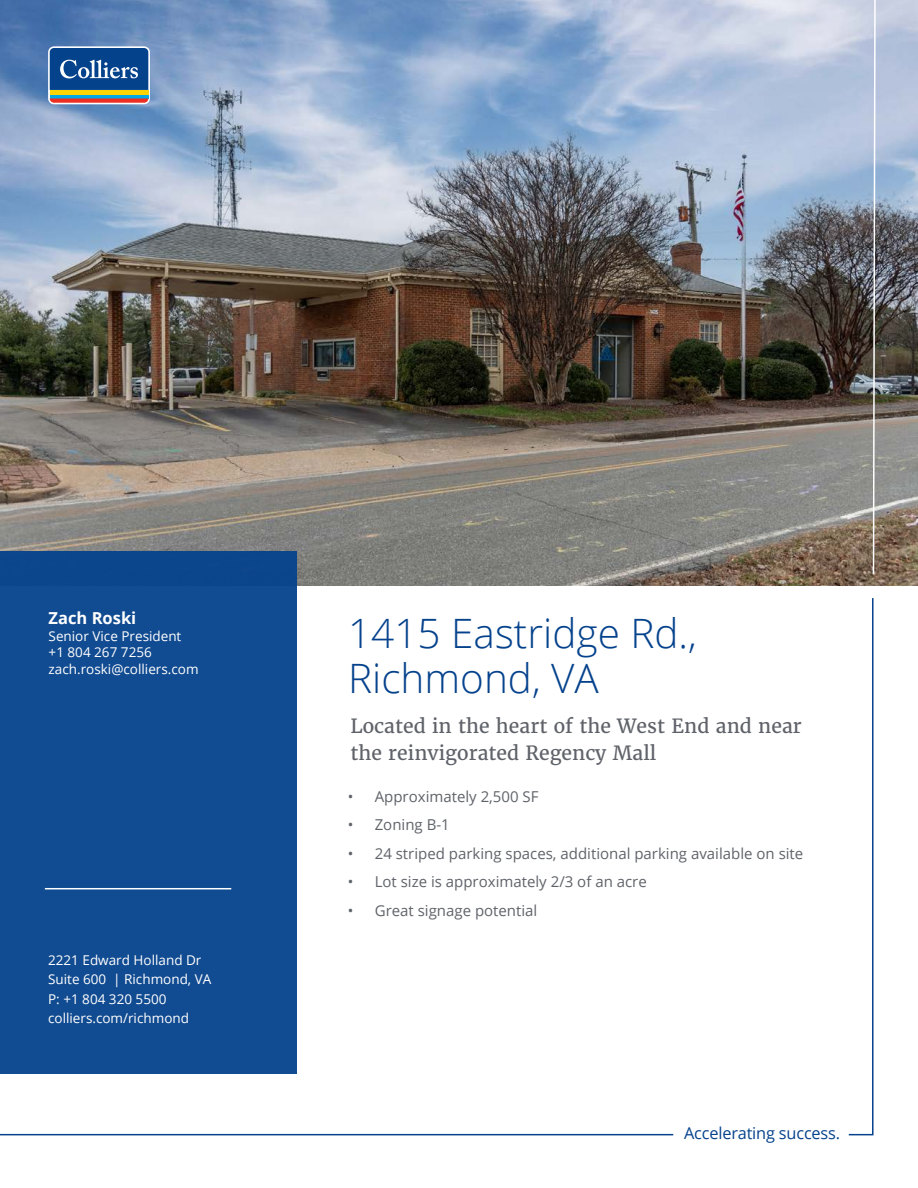
<style>
.page{position:relative;width:918px;height:1188px;background:#fff}
.page>*{position:absolute;margin:0;border:0;box-sizing:border-box;transform-origin:0 0}
.t1{font:300 40.5px "Open Sans";color:#05428c}
.t2{font:19.5px/27px "Merriweather";color:#5f6369}
.t3{font:700 16.5px "Open Sans";color:#fff}
.t4{font:16.35px "Open Sans";letter-spacing:-.01em;color:#05428c}
.t5{font:15px "Open Sans";color:#5f6369}
.t6{font:13.5px "Open Sans";color:#fff}
</style>
<div class="page">
<img style="left:0;top:0;width:918px;height:586px">
<svg style="left:848px;top:598px;width:26px;height:538px"></svg>
<hr style="left:0;top:1134px;width:673px;height:1px;background:#05428c">
<svg style="left:872px;top:0;width:5px;height:575px"></svg>
<div style="left:0;top:551px;width:297px;height:523px;background:#114b91"></div>
<svg style="left:48px;top:46px;width:102px;height:58px"></svg>
<svg style="left:50px;top:94px;width:98px;height:4px"></svg>
<hr style="left:50px;top:90px;width:98px;height:4px;background:#fed503">
<svg style="left:50px;top:98px;width:98px;height:5px"></svg>
<svg style="left:50px;top:48px;width:98px;height:42px;background:#205698"></svg>
<hr style="left:45px;top:888px;width:186px;height:1px;background:#fff">
<p class="t3" style="left:49px;top:607px;width:89px">Zach Roski</p>
<p class="t6" style="left:49px;top:627px;width:134px">Senior Vice President</p>
<p class="t6" style="left:49px;top:643px;width:105px">+1 804 267 7256</p>
<p class="t6" style="left:49px;top:660px;width:151px">zach.roski@colliers.com</p>
<p class="t6" style="left:48px;top:951px;width:155px">2221 Edward Holland Dr</p>
<p class="t6" style="left:48px;top:970px;width:165px">Suite 600 | Richmond, VA</p>
<p class="t6" style="left:48px;top:990px;width:120px">P: +1 804 320 5500</p>
<p class="t6" style="left:48px;top:1009px;width:142px">colliers.com/richmond</p>
<p class="t1" style="left:348px;top:605px;width:350px">1415 Eastridge Rd.,</p>
<p class="t1" style="left:348px;top:650px;width:252px">Richmond, VA</p>
<p class="t2" style="left:350px;top:713px;width:453px">Located in the heart of the West End and near the reinvigorated Regency Mall</p>
<p class="t5" style="left:348px;top:786px;width:192px">• Approximately 2,500 SF</p>
<p class="t5" style="left:348px;top:815px;width:104px">• Zoning B-1</p>
<p class="t5" style="left:348px;top:843px;width:457px">• 24 striped parking spaces, additional parking available on site</p>
<p class="t5" style="left:348px;top:872px;width:301px">• Lot size is approximately 2/3 of an acre</p>
<p class="t5" style="left:348px;top:900px;width:191px">• Great signage potential</p>
<p class="t4" style="left:684px;top:1122px;width:158px">Accelerating success.</p>
</div>
